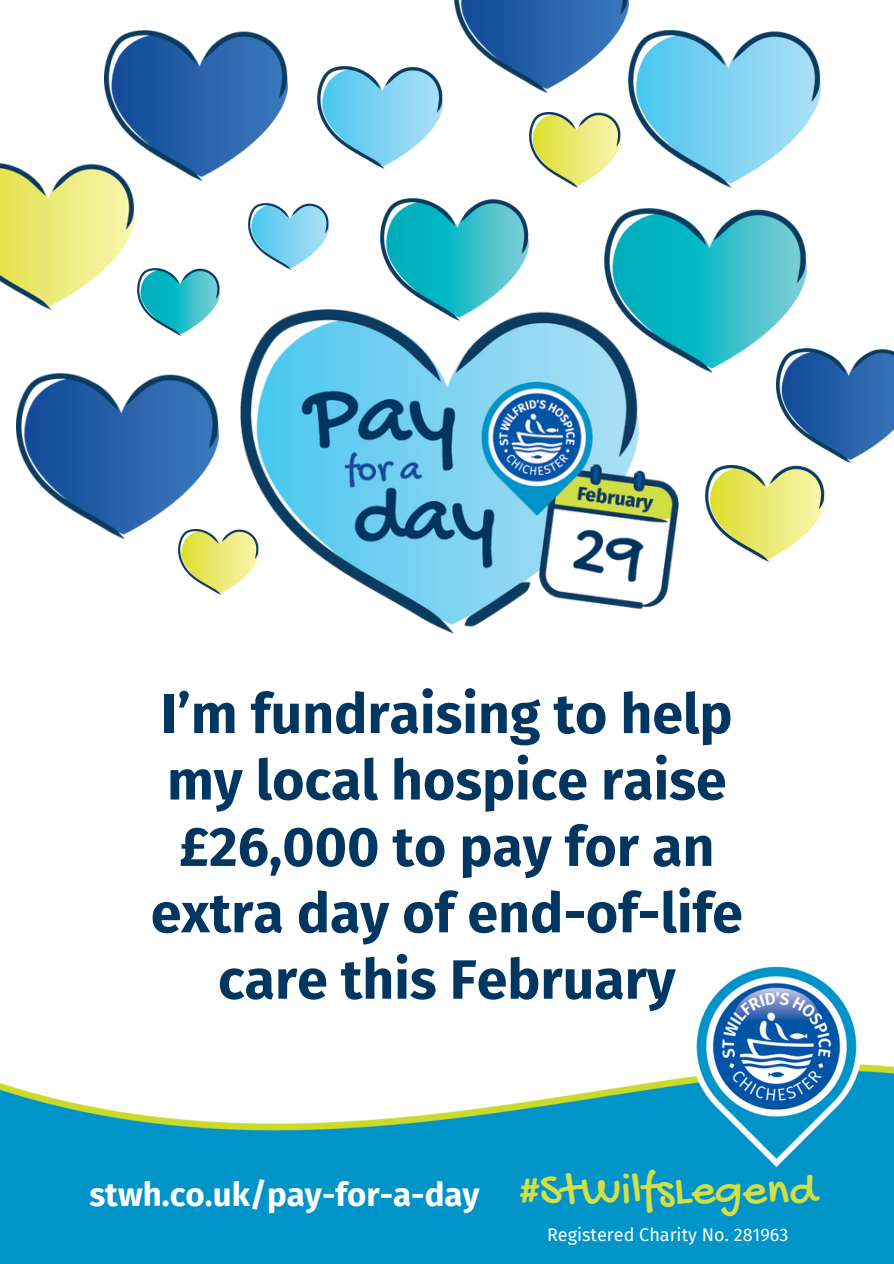
<style>
.page{position:relative;width:894px;height:1264px;background:#fff}
.page>*{position:absolute;margin:0;border:0;box-sizing:border-box;transform-origin:0 0}
.t1{font:700 55.35px/66.3px "Fira Sans";color:#003660;text-align:center}
.t2{font:47.25px "Gochi Hand";color:#d3df44}
.t3{font:700 33px "Fira Sans";color:#fff}
.t4{font:18px "Fira Sans";color:#fff}
</style>
<div class="page">
<img style="left:0;top:164px;width:134px;height:145px">
<img style="left:104px;top:31px;width:183px;height:149px">
<img style="left:137px;top:269px;width:82px;height:66px">
<img style="left:628px;top:31px;width:192px;height:156px">
<img style="left:454px;top:0;width:174px;height:93px">
<img style="left:529px;top:113px;width:91px;height:74px">
<img style="left:604px;top:208px;width:202px;height:165px">
<img style="left:317px;top:67px;width:125px;height:102px">
<img style="left:705px;top:465px;width:119px;height:97px">
<img style="left:776px;top:348px;width:117px;height:114px">
<img style="left:380px;top:199px;width:148px;height:110px">
<img style="left:248px;top:204px;width:80px;height:65px">
<img style="left:241px;top:309px;width:437px;height:324px">
<img style="left:0;top:1064px;width:893px;height:79px">
<div style="left:0;top:1143px;width:893px;height:120px;background:#0094c9"></div>
<img style="left:691px;top:966px;width:170px;height:200px">
<img style="left:17px;top:373px;width:201px;height:165px">
<img style="left:178px;top:530px;width:80px;height:64px">
<h2 class="t1" style="left:151px;top:681px;width:593px">I’m fundraising to help my local hospice raise £26,000 to pay for an extra day of end-of-life care this February</h2>
<p class="t3" style="left:89px;top:1175px;width:392px">stwh.co.uk/pay-for-a-day</p>
<h1 class="t2" style="left:518px;top:1165px;width:300px">#StWilfsLegend</h1>
<p class="t4" style="left:547px;top:1223px;width:243px">Registered Charity No. 281963</p>
</div>
